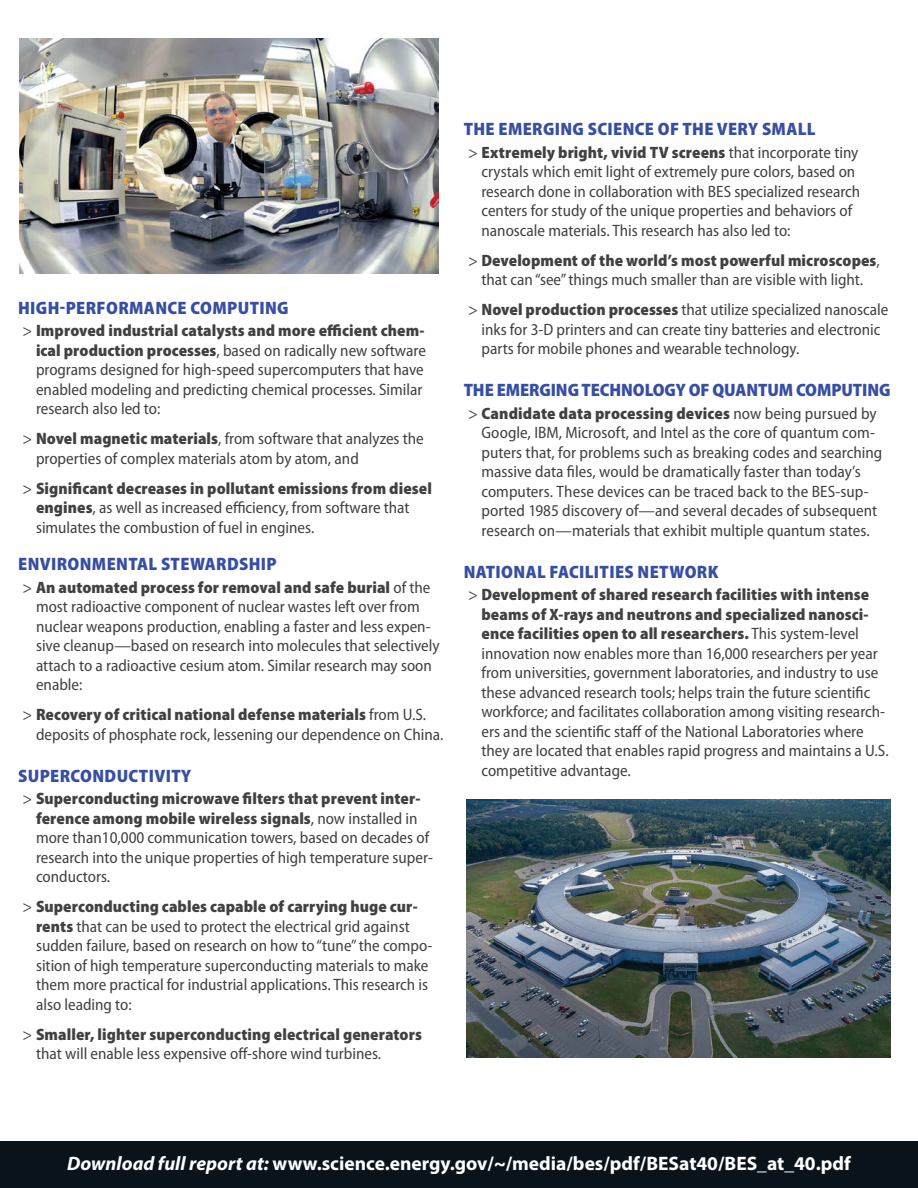
<style>
.page{position:relative;width:918px;height:1188px;background:#fff}
.page>*{position:absolute;margin:0;border:0;box-sizing:border-box;transform-origin:0 0}
.Body_text{font:700 19.5px "Myriad Pro";color:#fff}
.Summary__Head_Projec{font:900 semi-condensed 18px "Myriad Pro";letter-spacing:.02em;color:#374fa2}
.Summary__Head_Projec-2{font:900 semi-condensed 18px "Myriad Pro";letter-spacing:-.005em;color:#374fa2}
.t1{font:semi-condensed 16.5px/19.5px "Myriad Pro";color:#414042}
.s1{font-weight:900}
.s2{font-style:italic}
</style>
<div class="page">
<div style="left:0;top:1141px;width:918px;height:47px;background:#0a121a"></div>
<img style="left:467px;top:799px;width:423px;height:258px">
<img style="left:20px;top:38px;width:419px;height:236px">
<p class="Summary__Head_Projec" style="left:18px;top:297px;width:272px">HIGH-PERFORMANCE COMPUTING</p>
<p class="t1" style="left:36px;top:321px;width:391px;text-indent:-14px">&gt; <span class="s1">Improved industrial catalysts and more efficient chem&shy;ical production processes</span>, based on radically new software programs designed for high-speed supercomputers that have enabled modeling and predicting chemical processes. Similar research also led to:</p>
<p class="t1" style="left:36px;top:429px;width:389px;text-indent:-14px">&gt; <span class="s1">Novel magnetic materials</span>, from software that analyzes the properties of complex materials atom by atom, and</p>
<p class="t1" style="left:36px;top:479px;width:397px;text-indent:-14px">&gt; <span class="s1">Significant decreases in pollutant emissions from diesel engines</span>, as well as increased efficiency, from software that simulates the combustion of fuel in engines.</p>
<p class="Summary__Head_Projec" style="left:18px;top:554px;width:260px">ENVIRONMENTAL STEWARDSHIP</p>
<p class="t1" style="left:36px;top:578px;width:405px;text-indent:-14px">&gt; <span class="s1">An automated process for removal and safe burial</span> of the most radioactive component of nuclear wastes left over from nuclear weapons production, enabling a faster and less expen&shy;sive cleanup—based on research into molecules that selectively attach to a radioactive cesium atom. Similar research may soon enable:</p>
<p class="t1" style="left:36px;top:705px;width:409px;text-indent:-14px">&gt; <span class="s1">Recovery of critical national defense materials</span> from U.S. deposits of phosphate rock, lessening our dependence on China.</p>
<p class="Summary__Head_Projec" style="left:18px;top:765px;width:175px">SUPERCONDUCTIVITY</p>
<p class="t1" style="left:36px;top:789px;width:398px;text-indent:-14px">&gt; <span class="s1">Superconducting microwave filters that prevent inter&shy;ference among mobile wireless signals</span>, now installed in more than10,000 communication towers, based on decades of research into the unique properties of high temperature super&shy;conductors.</p>
<p class="t1" style="left:36px;top:897px;width:398px;text-indent:-14px">&gt; <span class="s1">Superconducting cables capable of carrying huge cur&shy;rents</span> that can be used to protect the electrical grid against sudden failure, based on research on how to “tune” the compo&shy;sition of high temperature superconducting materials to make them more practical for industrial applications. This research is also leading to:</p>
<p class="t1" style="left:36px;top:1025px;width:387px;text-indent:-14px">&gt; <span class="s1">Smaller, lighter superconducting electrical generators </span>that will enable less expensive off-shore wind turbines.</p>
<p class="Summary__Head_Projec" style="left:464px;top:119px;width:354px">THE EMERGING SCIENCE OF THE VERY SMALL</p>
<p class="t1" style="left:482px;top:143px;width:380px;text-indent:-14px">&gt; <span class="s1">Extremely bright, vivid TV screens</span> that incorporate tiny crystals which emit light of extremely pure colors, based on research done in collaboration with BES specialized research centers for study of the unique properties and behaviors of nanoscale materials. This research has also led to:</p>
<p class="t1" style="left:468px;top:251px;width:413px;text-align:center">&gt; <span class="s1">Development of the world’s most powerful microscopes</span>, that can “see” things much smaller than are visible with light.</p>
<p class="t1" style="left:482px;top:300px;width:408px;text-indent:-14px">&gt; <span class="s1">Novel production processes</span> that utilize specialized nanoscale inks for 3-D printers and can create tiny batteries and electronic parts for mobile phones and wearable technology.</p>
<p class="Summary__Head_Projec-2" style="left:464px;top:380px;width:428px">THE EMERGING TECHNOLOGY OF QUANTUM COMPUTING</p>
<p class="t1" style="left:482px;top:404px;width:402px;text-indent:-14px">&gt; <span class="s1">Candidate data processing devices</span> now being pursued by Google, IBM, Microsoft, and Intel as the core of quantum com&shy;puters that, for problems such as breaking codes and searching massive data files, would be dramatically faster than today’s computers. These devices can be traced back to the BES-sup&shy;ported 1985 discovery of—and several decades of subsequent research on—materials that exhibit multiple quantum states.</p>
<p class="Summary__Head_Projec" style="left:464px;top:561px;width:256px">NATIONAL FACILITIES NETWORK</p>
<p class="t1" style="left:482px;top:585px;width:409px;text-indent:-14px">&gt; <span class="s1">Development of shared research facilities with intense beams of X-rays and neutrons and specialized nanosci&shy;ence facilities open to all researchers.</span> This system-level innovation now enables more than 16,000 researchers per year from universities, government laboratories, and industry to use these advanced research tools; helps train the future scientific workforce; and facilitates collaboration among visiting research&shy;ers and the scientific staff of the National Laboratories where they are located that enables rapid progress and maintains a U.S. competitive advantage.</p>
<p class="Body_text" style="left:67px;top:1151px;width:785px"><span class="s2">Download full report at:</span> www.science.energy.gov/~/media/bes/pdf/BESat40/BES_at_40.pdf</p>
</div>
